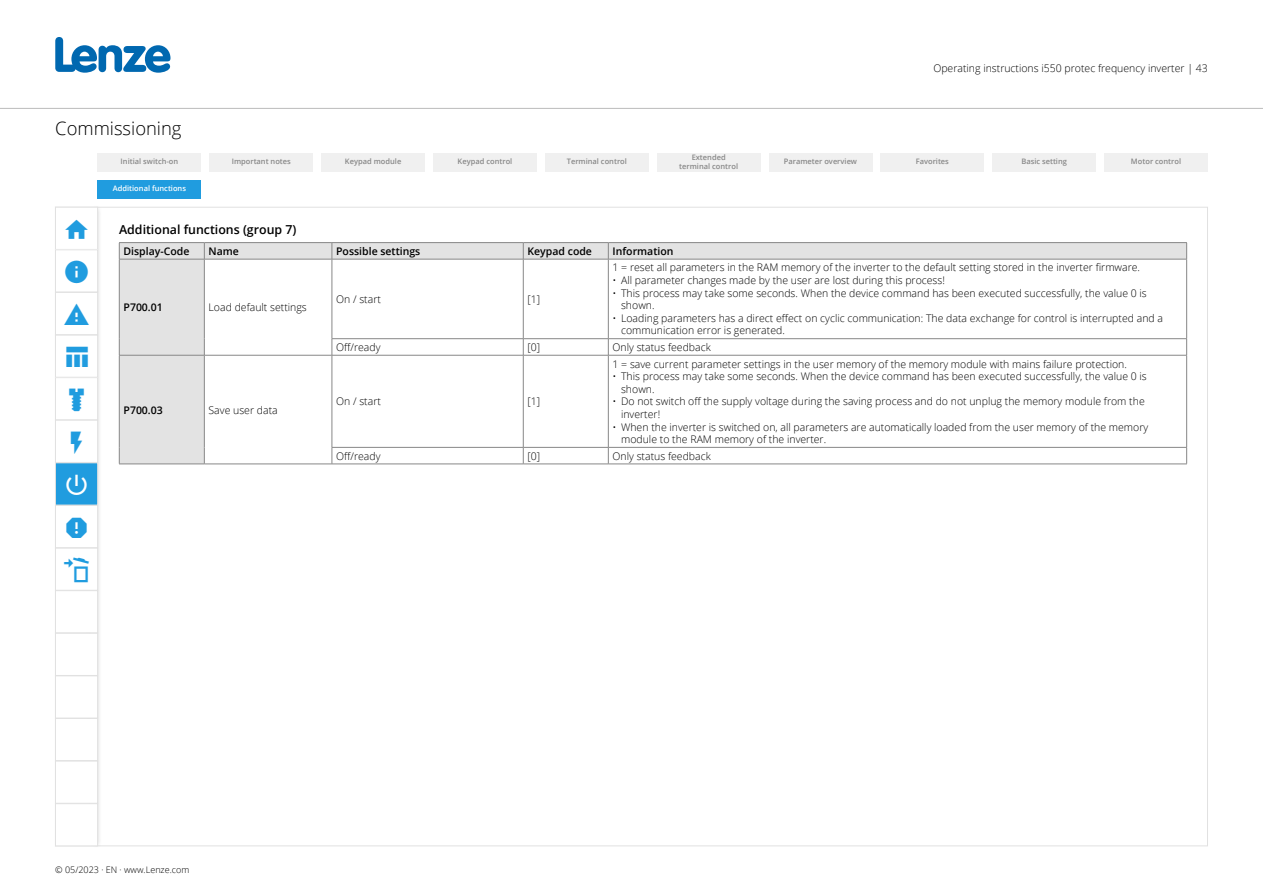
<style>
.page{position:relative;width:1263px;height:893px;background:#fff}
.page>*{position:absolute;margin:0;border:0;box-sizing:border-box;transform-origin:0 0}
.t1{font:300 18.3px "Open Sans";color:#000}
.t2{font:600 12.3px "Open Sans";color:#000}
.t3{font:300 10.5px/12.6px "Open Sans";color:#000}
.t4{font:600 10.5px "Open Sans";color:#000}
.t5{font:300 9px "Open Sans";color:#000}
.t6{font:600 7.5px/8.2px "Open Sans";color:#878787;text-align:center}
.t7{font:600 7.5px "Open Sans";color:#fff}
</style>
<div class="page">
<div style="left:86px;top:204px;width:16px;height:645px;background:#f5f5f5"></div>
<svg style="left:55px;top:37px;width:115px;height:36px"></svg>
<hr style="left:0;top:108px;width:1263px;height:1px;background:#bbb">
<svg style="left:120px;top:243px;width:1066px;height:221px;background:#e1e1e1"></svg>
<svg style="left:205px;top:260px;width:981px;height:204px"></svg>
<svg style="left:332px;top:243px;width:1px;height:16px"></svg>
<svg style="left:523px;top:243px;width:1px;height:16px"></svg>
<svg style="left:608px;top:243px;width:1px;height:16px"></svg>
<hr style="left:608px;top:355px;width:579px;height:1px;background:#878787">
<hr style="left:119px;top:464px;width:85px;height:1px;background:#878787">
<hr style="left:204px;top:464px;width:128px;height:1px;background:#878787">
<hr style="left:608px;top:464px;width:579px;height:1px;background:#878787">
<hr style="left:523px;top:259px;width:1px;height:79px;background:#878787">
<hr style="left:608px;top:259px;width:1px;height:79px;background:#878787">
<hr style="left:332px;top:338px;width:191px;height:1px;background:#878787">
<hr style="left:523px;top:338px;width:85px;height:1px;background:#878787">
<svg style="left:523px;top:339px;width:1px;height:16px"></svg>
<hr style="left:608px;top:338px;width:579px;height:1px;background:#878787">
<svg style="left:608px;top:339px;width:1px;height:16px"></svg>
<hr style="left:332px;top:355px;width:191px;height:1px;background:#878787">
<hr style="left:523px;top:355px;width:85px;height:1px;background:#878787">
<hr style="left:523px;top:355px;width:1px;height:92px;background:#878787">
<hr style="left:608px;top:355px;width:1px;height:92px;background:#878787">
<hr style="left:332px;top:447px;width:191px;height:1px;background:#878787">
<hr style="left:332px;top:464px;width:191px;height:1px;background:#878787">
<hr style="left:523px;top:447px;width:85px;height:1px;background:#878787">
<svg style="left:523px;top:448px;width:1px;height:16px"></svg>
<hr style="left:523px;top:464px;width:85px;height:1px;background:#878787">
<hr style="left:608px;top:447px;width:579px;height:1px;background:#878787">
<svg style="left:608px;top:448px;width:1px;height:16px"></svg>
<hr style="left:1186px;top:259px;width:1px;height:79px;background:#878787">
<svg style="left:1186px;top:339px;width:1px;height:16px"></svg>
<hr style="left:1186px;top:355px;width:1px;height:92px;background:#878787">
<svg style="left:1186px;top:448px;width:1px;height:16px"></svg>
<svg style="left:204px;top:243px;width:1px;height:16px"></svg>
<hr style="left:119px;top:242px;width:85px;height:1px;background:#878787">
<svg style="left:119px;top:243px;width:1px;height:16px"></svg>
<hr style="left:204px;top:242px;width:128px;height:1px;background:#878787">
<hr style="left:332px;top:242px;width:191px;height:1px;background:#878787">
<hr style="left:523px;top:242px;width:85px;height:1px;background:#878787">
<hr style="left:608px;top:242px;width:579px;height:1px;background:#878787">
<svg style="left:1186px;top:243px;width:1px;height:16px"></svg>
<hr style="left:119px;top:259px;width:85px;height:1px;background:#878787">
<hr style="left:204px;top:259px;width:128px;height:1px;background:#878787">
<hr style="left:332px;top:259px;width:191px;height:1px;background:#878787">
<hr style="left:523px;top:259px;width:85px;height:1px;background:#878787">
<hr style="left:608px;top:259px;width:579px;height:1px;background:#878787">
<hr style="left:119px;top:259px;width:1px;height:80px;background:#878787">
<svg style="left:119px;top:339px;width:1px;height:16px"></svg>
<hr style="left:204px;top:259px;width:1px;height:80px;background:#878787">
<hr style="left:332px;top:259px;width:1px;height:79px;background:#878787">
<svg style="left:204px;top:339px;width:1px;height:16px"></svg>
<svg style="left:332px;top:339px;width:1px;height:16px"></svg>
<hr style="left:119px;top:355px;width:85px;height:1px;background:#878787">
<hr style="left:119px;top:355px;width:1px;height:92px;background:#878787">
<svg style="left:119px;top:447px;width:1px;height:17px"></svg>
<hr style="left:204px;top:355px;width:128px;height:1px;background:#878787">
<hr style="left:204px;top:355px;width:1px;height:92px;background:#878787">
<hr style="left:332px;top:355px;width:1px;height:92px;background:#878787">
<svg style="left:204px;top:447px;width:1px;height:17px"></svg>
<svg style="left:332px;top:448px;width:1px;height:16px"></svg>
<div style="left:55px;top:207px;width:43px;height:43px;border:1px solid #e1e1e1"></div>
<div style="left:55px;top:718px;width:43px;height:43px;background:#fff;border:1px solid #e1e1e1"></div>
<div style="left:55px;top:548px;width:43px;height:42px;border:1px solid #e1e1e1"></div>
<div style="left:55px;top:761px;width:43px;height:42px;background:#fff;border:1px solid #e1e1e1"></div>
<div style="left:55px;top:590px;width:43px;height:43px;background:#fff;border:1px solid #e1e1e1"></div>
<div style="left:55px;top:676px;width:43px;height:42px;background:#fff;border:1px solid #e1e1e1"></div>
<div style="left:55px;top:633px;width:43px;height:43px;background:#fff;border:1px solid #e1e1e1"></div>
<div style="left:55px;top:505px;width:43px;height:43px;border:1px solid #e1e1e1"></div>
<div style="left:55px;top:463px;width:43px;height:42px;background:#209cdf"></div>
<div style="left:55px;top:463px;width:43px;height:42px;border:1px solid #e1e1e1"></div>
<div style="left:55px;top:377px;width:43px;height:43px;border:1px solid #e1e1e1"></div>
<div style="left:55px;top:420px;width:43px;height:43px;border:1px solid #e1e1e1"></div>
<div style="left:55px;top:250px;width:43px;height:42px;border:1px solid #e1e1e1"></div>
<div style="left:55px;top:335px;width:43px;height:42px;border:1px solid #e1e1e1"></div>
<div style="left:55px;top:803px;width:43px;height:43px;background:#fff;border:1px solid #e1e1e1"></div>
<div style="left:55px;top:292px;width:43px;height:43px;border:1px solid #e1e1e1"></div>
<div style="left:769px;top:153px;width:103px;height:18px;background:#f0f0f0"></div>
<div style="left:545px;top:153px;width:103px;height:18px;background:#f0f0f0"></div>
<div style="left:433px;top:153px;width:104px;height:18px;background:#f0f0f0"></div>
<div style="left:210px;top:153px;width:103px;height:18px;background:#f0f0f0"></div>
<div style="left:98px;top:153px;width:103px;height:18px;background:#f0f0f0"></div>
<div style="left:657px;top:153px;width:103px;height:18px;background:#f0f0f0"></div>
<div style="left:321px;top:153px;width:104px;height:18px;background:#f0f0f0"></div>
<div style="left:98px;top:180px;width:103px;height:18px;background:#209cdf"></div>
<div style="left:992px;top:153px;width:104px;height:18px;background:#f0f0f0"></div>
<div style="left:1104px;top:153px;width:104px;height:18px;background:#f0f0f0"></div>
<div style="left:881px;top:153px;width:103px;height:18px;background:#f0f0f0"></div>
<svg style="left:64px;top:208px;width:33px;height:637px"></svg>
<h1 class="t1" style="left:55px;top:116px;width:128px">Commissioning</h1>
<p class="t6" style="left:121px;top:157px;width:59px">Initial switch-on</p>
<p class="t6" style="left:232px;top:157px;width:61px">Important notes</p>
<p class="t6" style="left:458px;top:157px;width:56px">Keypad control</p>
<p class="t6" style="left:567px;top:157px;width:62px">Terminal control</p>
<p class="t6" style="left:784px;top:157px;width:75px">Parameter overview</p>
<p class="t6" style="left:679px;top:153px;width:60px">Extended terminal control</p>
<p class="t6" style="left:345px;top:157px;width:58px">Keypad module</p>
<p class="t7" style="left:113px;top:184px;width:75px">Additional functions</p>
<p class="t2" style="left:119px;top:221px;width:179px">Additional functions (group 7)</p>
<p class="t4" style="left:124px;top:244px;width:67px">Display-Code</p>
<p class="t4" style="left:209px;top:244px;width:32px">Name</p>
<p class="t4" style="left:336px;top:244px;width:86px">Possible settings</p>
<p class="t4" style="left:527px;top:244px;width:66px">Keypad code</p>
<p class="t4" style="left:613px;top:244px;width:62px">Information</p>
<p class="t3" style="left:933px;top:62px;width:276px">Operating instructions i550 protec frequency inverter | 43</p>
<p class="t6" style="left:916px;top:157px;width:35px">Favorites</p>
<p class="t6" style="left:1021px;top:157px;width:47px">Basic setting</p>
<p class="t6" style="left:1131px;top:157px;width:52px">Motor control</p>
<p class="t4" style="left:124px;top:300px;width:41px">P700.01</p>
<p class="t3" style="left:209px;top:301px;width:100px">Load default settings</p>
<p class="t4" style="left:124px;top:403px;width:41px">P700.03</p>
<p class="t3" style="left:209px;top:403px;width:71px">Save user data</p>
<p class="t3" style="left:336px;top:293px;width:46px">On / start</p>
<p class="t3" style="left:527px;top:293px;width:14px">[1]</p>
<p class="t3" style="left:613px;top:261px;width:529px">1 = reset all parameters in the RAM memory of the inverter to the default setting stored in the inverter firmware.</p>
<p class="t3" style="left:613px;top:274px;width:334px">• All parameter changes made by the user are lost during this process!</p>
<p class="t3" style="left:621px;top:286px;width:527px;text-indent:-9px">• This process may take some seconds. When the device command has been executed successfully, the value 0 is shown.</p>
<p class="t3" style="left:621px;top:311px;width:543px;text-indent:-9px">• Loading parameters has a direct effect on cyclic communication: The data exchange for control is interrupted and a communication error is generated.</p>
<p class="t3" style="left:336px;top:341px;width:46px">Off/ready</p>
<p class="t3" style="left:527px;top:341px;width:14px">[0]</p>
<p class="t3" style="left:613px;top:341px;width:100px">Only status feedback</p>
<p class="t3" style="left:336px;top:395px;width:46px">On / start</p>
<p class="t3" style="left:527px;top:395px;width:14px">[1]</p>
<p class="t3" style="left:613px;top:357px;width:516px">1 = save current parameter settings in the user memory of the memory module with mains failure protection.</p>
<p class="t3" style="left:621px;top:370px;width:527px;text-indent:-9px">• This process may take some seconds. When the device command has been executed successfully, the value 0 is shown.</p>
<p class="t3" style="left:621px;top:395px;width:525px;text-indent:-9px">• Do not switch off the supply voltage during the saving process and do not unplug the memory module from the inverter!</p>
<p class="t3" style="left:621px;top:420px;width:529px;text-indent:-9px">• When the inverter is switched on, all parameters are automatically loaded from the user memory of the memory module to the RAM memory of the inverter.</p>
<p class="t3" style="left:336px;top:449px;width:46px">Off/ready</p>
<p class="t3" style="left:527px;top:449px;width:14px">[0]</p>
<p class="t3" style="left:613px;top:449px;width:100px">Only status feedback</p>
<p class="t5" style="left:55px;top:864px;width:136px">© 05/2023 · EN · www.Lenze.com</p>
</div>
